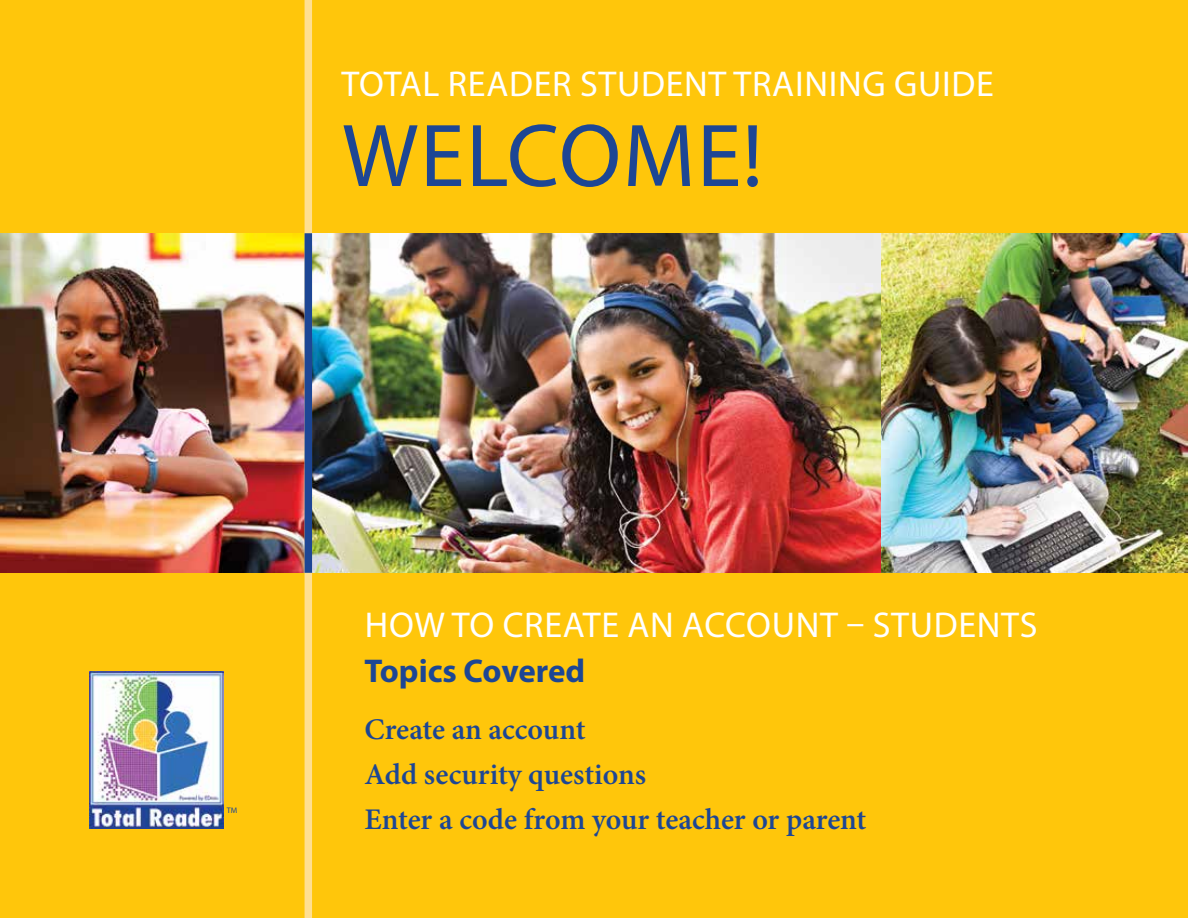
<style>
.page{position:relative;width:1188px;height:918px;background:#ffc60b}
.page>*{position:absolute;margin:0;border:0;box-sizing:border-box;transform-origin:0 0}
.t1{font:90px "Myriad Pro";letter-spacing:.02em;color:#1d4694}
.t2{font:36px "Myriad Pro";letter-spacing:.02em;color:#fff}
.t3{font:700 33px "Myriad Pro";color:#1d4694}
.t4{font:600 30px/45px "Minion Pro";color:#1d4694}
.t5{font:8.1px "Myriad Pro";color:#1d4694}
</style>
<div class="page">
<img style="left:312px;top:233px;width:876px;height:340px">
<img style="left:0;top:233px;width:305px;height:340px">
<img style="left:89px;top:672px;width:134px;height:156px">
<div style="left:305px;top:0;width:7px;height:918px;background:#ffdf92"></div>
<div style="left:305px;top:233px;width:7px;height:340px;background:#1d4694"></div>
<p class="t2" style="left:342px;top:62px;width:654px">TOTAL READER STUDENT TRAINING GUIDE</p>
<h1 class="t1" style="left:342px;top:100px;width:422px">WELCOME!</h1>
<p class="t5" style="left:227px;top:805px;width:12px">TM</p>
<p class="t2" style="left:365px;top:603px;width:674px">HOW TO CREATE AN ACCOUNT – STUDENTS</p>
<p class="t3" style="left:364px;top:650px;width:222px">Topics Covered</p>
<p class="t4" style="left:364px;top:707px;width:503px">Create an account<br>Add security questions<br>Enter a code from your teacher or parent</p>
</div>
